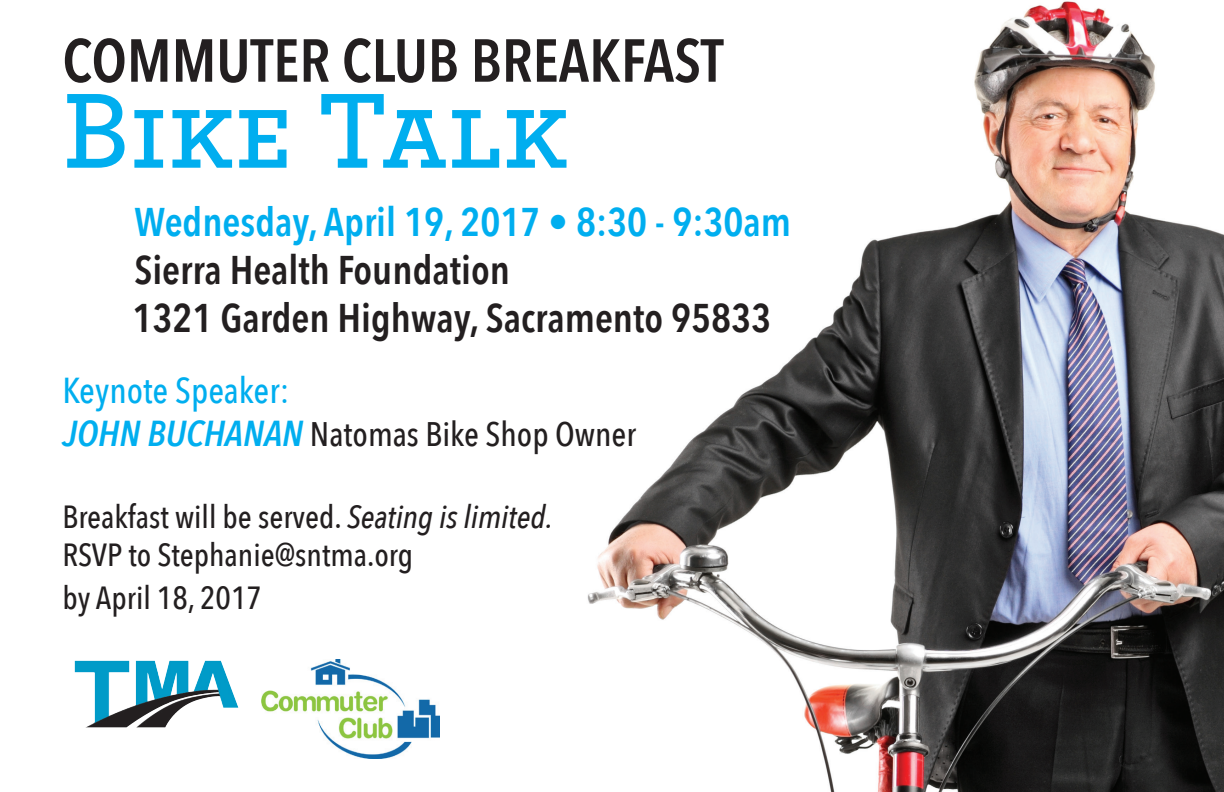
<style>
.page{position:relative;width:1224px;height:792px;background:#fff}
.page>*{position:absolute;margin:0;border:0;box-sizing:border-box;transform-origin:0 0}
.t1{font:600 112px "Archer Pro";color:#00aeef}
.t2{font:600 60px "Avenir Next Condensed";color:#231f20}
.t3{font:600 40px/48px "Avenir Next Condensed";color:#231f20}
.t4{font:600 40px "Avenir Next Condensed";color:#00aeef}
.t5{font:500 36px "Avenir Next Condensed";color:#00aeef}
.t6{font:500 34px "Avenir Next Condensed";color:#231f20}
.t7{font:500 32px/38.4px "Avenir Next Condensed";color:#231f20}
.s1{font-weight:600;font-style:italic;font-size:36px;color:#00aeef}
.s2{font-style:italic}
</style>
<div class="page">
<img style="left:377px;top:1px;width:847px;height:791px">
<img style="left:262px;top:660px;width:178px;height:98px">
<img style="left:156px;top:661px;width:49px;height:31px">
<h2 class="t2" style="left:62px;top:9px;width:663px">COMMUTER CLUB BREAKFAST</h2>
<h1 class="t1" style="left:62px;top:47px;width:508px">Bike Talk</h1>
<p class="t4" style="left:134px;top:187px;width:658px">Wednesday, April 19, 2017 • 8:30 - 9:30am</p>
<p class="t3" style="left:133px;top:245px;width:640px">Sierra Health Foundation<br>1321 Garden Highway, Sacramento 95833</p>
<p class="t5" style="left:62px;top:369px;width:228px">Keynote Speaker:</p>
<p class="t6" style="left:62px;top:414px;width:575px"><span class="s1">JOHN BUCHANAN</span> Natomas Bike Shop Owner</p>
<p class="t7" style="left:62px;top:497px;width:492px">Breakfast will be served. <span class="s2">Seating is limited.<br></span>RSVP to Stephanie@sntma.org</p>
<p class="t7" style="left:62px;top:579px;width:201px">by April 18, 2017</p>
</div>
